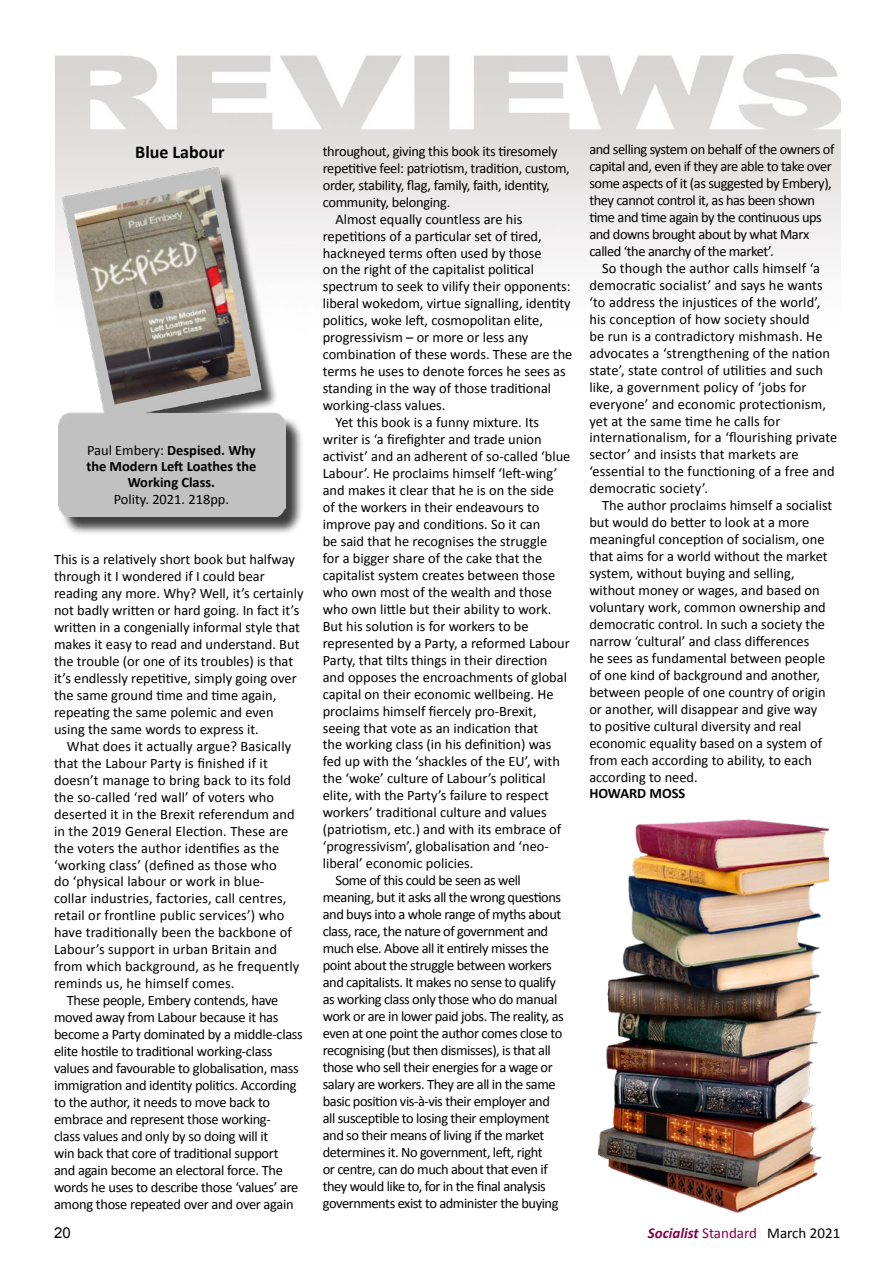
<style>
.page{position:relative;width:893px;height:1263px;background:#fff}
.page>*{position:absolute;margin:0;border:0;box-sizing:border-box;transform-origin:0 0}
.t1{font:700 18px "Calibri";color:#000}
.t2{font:italic 700 15px "Calibri";color:#840047}
.t3{font:15px "Arial";color:#000}
.t4{font:14.4px/17px "Calibri";color:#000}
.t5{font:14.4px/17px "Calibri";letter-spacing:-.03em;color:#000}
.t6{font:14.4px/17px "Calibri";letter-spacing:-.02em;color:#000}
.t7{font:700 14.4px/16.2px "Calibri";color:#000;text-align:center}
.s1{font-weight:400}
.s2{font-weight:400;font-style:normal}
.s3{font-weight:400;font-style:normal;color:#000}
</style>
<div class="page">
<img style="left:55px;top:54px;width:785px;height:207px">
<div style="left:61px;top:171px;width:243px;height:364px;background:#000;opacity:.75"></div>
<img style="left:58px;top:168px;width:227px;height:349px">
<img style="left:74px;top:185px;width:177px;height:220px">
<img style="left:597px;top:819px;width:232px;height:394px">
<p class="t1" style="left:135px;top:140px;width:91px">Blue Labour</p>
<p class="t7" style="left:86px;top:442px;width:172px"><span class="s1">Paul Embery:</span> Despised. Why the Modern Left Loathes the<br>Working Class.</p>
<p class="t4" style="left:114px;top:490px;width:117px">Polity. 2021. 218pp.</p>
<p class="t4" style="left:54px;top:551px;width:251px">This is a relatively short book but halfway through it I wondered if I could bear reading any more. Why? Well, it’s certainly not badly written or hard going. In fact it’s written in a congenially informal style that makes it easy to read and understand. But the trouble (or one of its troubles) is that it’s endlessly repetitive, simply going over the same ground time and time again, repeating the same polemic and even using the same words to express it.</p>
<p class="t4" style="left:54px;top:738px;width:247px;text-indent:13px">What does it actually argue? Basically that the Labour Party is finished if it doesn’t manage to bring back to its fold the so-called ‘red wall’ of voters who deserted it in the Brexit referendum and in the 2019 General Election. These are the voters the author identifies as the ‘working class’ (defined as those who<br>do ‘physical labour or work in blue&shy;collar industries, factories, call centres, retail or frontline public services’) who have traditionally been the backbone of Labour’s support in urban Britain and from which background, as he frequently reminds us, he himself comes.</p>
<p class="t6" style="left:54px;top:992px;width:250px;text-indent:13px">These people, Embery contends, have moved away from Labour because it has become a Party dominated by a middle-class elite hostile to traditional working-class values and favourable to globalisation, mass immigration and identity politics. According to the author, it needs to move back to embrace and represent those working-<br>class values and only by so doing will it<br>win back that core of traditional support and again become an electoral force. The words he uses to describe those ‘values’ are among those repeated over and over again</p>
<p class="t6" style="left:323px;top:142px;width:237px">throughout, giving this book its tiresomely</p>
<p class="t6" style="left:323px;top:159px;width:249px">repetitive feel: patriotism, tradition, custom,</p>
<p class="t6" style="left:323px;top:176px;width:229px">order, stability, flag, family, faith, identity,</p>
<p class="t6" style="left:323px;top:193px;width:129px">community, belonging.</p>
<p class="t4" style="left:335px;top:210px;width:188px">Almost equally countless are his</p>
<p class="t4" style="left:323px;top:227px;width:220px">repetitions of a particular set of tired,</p>
<p class="t4" style="left:323px;top:244px;width:220px">hackneyed terms often used by those</p>
<p class="t4" style="left:323px;top:261px;width:213px">on the right of the capitalist political</p>
<p class="t4" style="left:323px;top:278px;width:250px">spectrum to seek to vilify their opponents:</p>
<p class="t4" style="left:323px;top:295px;width:249px">liberal wokedom, virtue signalling, identity</p>
<p class="t4" style="left:323px;top:312px;width:222px">politics, woke left, cosmopolitan elite,</p>
<p class="t4" style="left:323px;top:329px;width:207px">progressivism – or more or less any</p>
<p class="t4" style="left:323px;top:346px;width:251px">combination of these words. These are the</p>
<p class="t4" style="left:323px;top:363px;width:245px">terms he uses to denote forces he sees as</p>
<p class="t4" style="left:323px;top:380px;width:230px">standing in the way of those traditional</p>
<p class="t4" style="left:323px;top:397px;width:124px">working-class values.</p>
<p class="t4" style="left:335px;top:414px;width:205px">Yet this book is a funny mixture. Its</p>
<p class="t4" style="left:323px;top:431px;width:221px">writer is ‘a firefighter and trade union</p>
<p class="t4" style="left:323px;top:448px;width:249px">activist’ and an adherent of so-called ‘blue</p>
<p class="t4" style="left:323px;top:465px;width:236px">Labour’. He proclaims himself ‘left-wing’</p>
<p class="t4" style="left:323px;top:482px;width:233px">and makes it clear that he is on the side</p>
<p class="t4" style="left:323px;top:499px;width:218px">of the workers in their endeavours to</p>
<p class="t4" style="left:323px;top:516px;width:219px">improve pay and conditions. So it can</p>
<p class="t4" style="left:323px;top:533px;width:226px">be said that he recognises the struggle</p>
<p class="t4" style="left:323px;top:550px;width:221px">for a bigger share of the cake that the</p>
<p class="t4" style="left:323px;top:567px;width:234px">capitalist system creates between those</p>
<p class="t4" style="left:323px;top:584px;width:231px">who own most of the wealth and those</p>
<p class="t4" style="left:323px;top:600px;width:230px">who own little but their ability to work.</p>
<p class="t4" style="left:323px;top:617px;width:207px">But his solution is for workers to be</p>
<p class="t4" style="left:323px;top:634px;width:248px">represented by a Party, a reformed Labour</p>
<p class="t4" style="left:323px;top:651px;width:226px">Party, that tilts things in their direction</p>
<p class="t4" style="left:323px;top:668px;width:246px">and opposes the encroachments of global</p>
<p class="t4" style="left:323px;top:685px;width:232px">capital on their economic wellbeing. He</p>
<p class="t4" style="left:323px;top:702px;width:215px">proclaims himself fiercely pro-Brexit,</p>
<p class="t4" style="left:323px;top:719px;width:217px">seeing that vote as an indication that</p>
<p class="t4" style="left:323px;top:736px;width:230px">the working class (in his definition) was</p>
<p class="t4" style="left:323px;top:753px;width:239px">fed up with the ‘shackles of the EU’, with</p>
<p class="t4" style="left:323px;top:770px;width:224px">the ‘woke’ culture of Labour’s political</p>
<p class="t4" style="left:323px;top:787px;width:228px">elite, with the Party’s failure to respect</p>
<p class="t4" style="left:323px;top:804px;width:225px">workers’ traditional culture and values</p>
<p class="t4" style="left:323px;top:821px;width:240px">(patriotism, etc.) and with its embrace of</p>
<p class="t4" style="left:323px;top:838px;width:228px">‘progressivism’, globalisation and ‘neo-</p>
<p class="t4" style="left:323px;top:855px;width:152px">liberal’ economic policies.</p>
<p class="t5" style="left:335px;top:872px;width:187px">Some of this could be seen as well</p>
<p class="t5" style="left:323px;top:889px;width:240px">meaning, but it asks all the wrong questions</p>
<p class="t5" style="left:323px;top:906px;width:240px">and buys into a whole range of myths about</p>
<p class="t5" style="left:323px;top:923px;width:227px">class, race, the nature of government and</p>
<p class="t5" style="left:323px;top:940px;width:228px">much else. Above all it entirely misses the</p>
<p class="t5" style="left:323px;top:957px;width:231px">point about the struggle between workers</p>
<p class="t5" style="left:323px;top:974px;width:235px">and capitalists. It makes no sense to qualify</p>
<p class="t5" style="left:323px;top:991px;width:236px">as working class only those who do manual</p>
<p class="t5" style="left:323px;top:1008px;width:243px">work or are in lower paid jobs. The reality, as</p>
<p class="t5" style="left:323px;top:1025px;width:241px">even at one point the author comes close to</p>
<p class="t5" style="left:323px;top:1042px;width:230px">recognising (but then dismisses), is that all</p>
<p class="t5" style="left:323px;top:1058px;width:232px">those who sell their energies for a wage or</p>
<p class="t5" style="left:323px;top:1075px;width:234px">salary are workers. They are all in the same</p>
<p class="t5" style="left:323px;top:1092px;width:229px">basic position vis-à-vis their employer and</p>
<p class="t5" style="left:323px;top:1109px;width:228px">all susceptible to losing their employment</p>
<p class="t5" style="left:323px;top:1126px;width:223px">and so their means of living if the market</p>
<p class="t5" style="left:323px;top:1143px;width:221px">determines it. No government, left, right</p>
<p class="t5" style="left:323px;top:1160px;width:227px">or centre, can do much about that even if</p>
<p class="t5" style="left:323px;top:1177px;width:225px">they would like to, for in the final analysis</p>
<p class="t5" style="left:323px;top:1194px;width:237px">governments exist to administer the buying</p>
<p class="t5" style="left:589px;top:141px;width:247px">and selling system on behalf of the owners of capital and, even if they are able to take over some aspects of it (as suggested by Embery), they cannot control it, as has been shown time and time again by the continuous ups and downs brought about by what Marx called ‘the anarchy of the market’.</p>
<p class="t4" style="left:589px;top:260px;width:250px;text-indent:13px">So though the author calls himself ‘a democratic socialist’ and says he wants ‘to address the injustices of the world’, his conception of how society should<br>be run is a contradictory mishmash. He advocates a ‘strengthening of the nation state’, state control of utilities and such like, a government policy of ‘jobs for everyone’ and economic protectionism, yet at the same time he calls for internationalism, for a ‘flourishing private sector’ and insists that markets are ‘essential to the functioning of a free and democratic society’.</p>
<p class="t4" style="left:589px;top:497px;width:245px;text-indent:13px">The author proclaims himself a socialist but would do better to look at a more meaningful conception of socialism, one that aims for a world without the market system, without buying and selling, without money or wages, and based on voluntary work, common ownership and democratic control. In such a society the narrow ‘cultural’ and class differences<br>he sees as fundamental between people of one kind of background and another, between people of one country of origin or another, will disappear and give way to positive cultural diversity and real economic equality based on a system of from each according to ability, to each according to need.</p>
<p class="t7" style="left:589px;top:785px;width:98px">HOWARD MOSS</p>
<p class="t3" style="left:54px;top:1223px;width:18px">20</p>
<p class="t2" style="left:648px;top:1224px;width:194px">Socialist <span class="s2">Standard</span> <span class="s3">March 2021</span></p>
</div>
